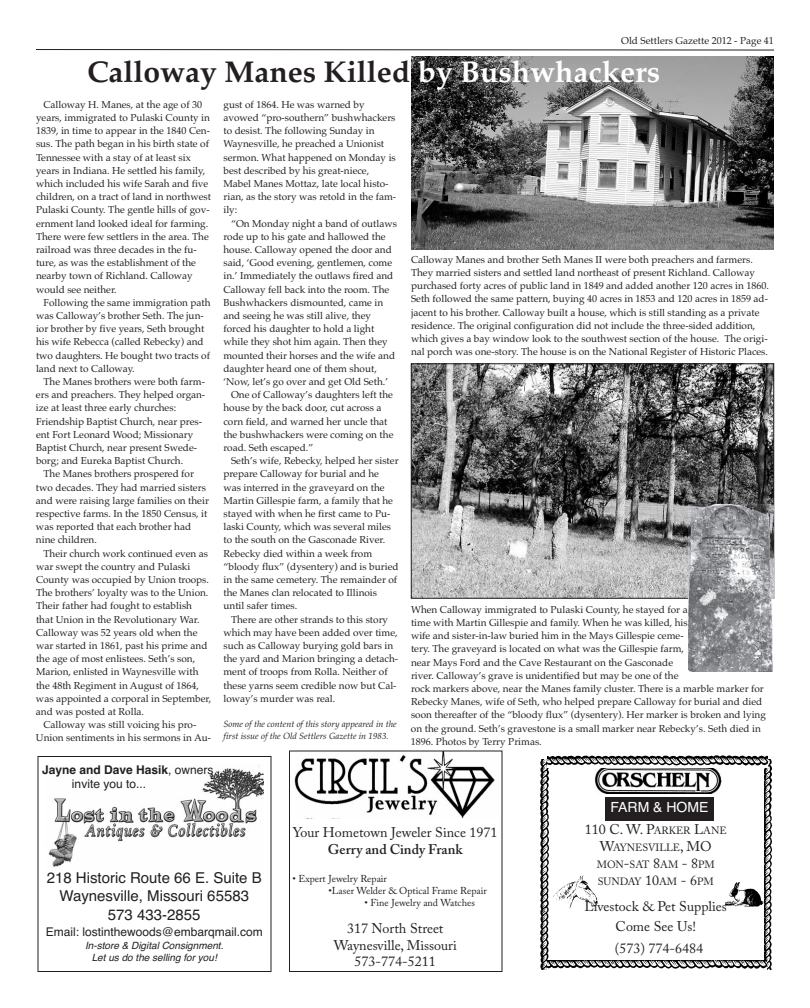
<style>
.page{position:relative;width:810px;height:1008px;background:#fff}
.page>*{position:absolute;margin:0;border:0;box-sizing:border-box;transform-origin:0 0}
.t1{font:700 30px "Palatino";color:#231f20}
.t2{font:15px/18.6px "Helvetica";color:#231f20;text-align:center}
.t3{font:14px/16.8px "Adobe Caslon Pro";color:#231f20;text-align:center}
.t4{font:600 14px "Adobe Caslon Pro";color:#231f20}
.t5{font:14px "Helvetica";color:#fff}
.t6{font:12px/14.4px "Helvetica";color:#231f20}
.t7{font:10.5px/16.8px "Adobe Caslon Pro";color:#231f20}
.t8{font:10px/13.2px "Palatino";color:#231f20}
.t9{font:10px "Adobe Caslon Pro";color:#231f20}
.t10{font:italic 10px/12px "Helvetica";color:#231f20;text-align:center}
.t11{font:italic 9px/11.9px "Palatino";color:#231f20}
.s1{color:#fff}
.s2{font-weight:700}
.s3{font-size:10.5px}
.s4{font-size:14px}
</style>
<div class="page">
<img style="left:411px;top:57px;width:363px;height:193px">
<div style="left:38px;top:756px;width:234px;height:216px;border:1px solid #231f20"></div>
<img style="left:48px;top:766px;width:216px;height:101px">
<img style="left:294px;top:752px;width:201px;height:67px">
<div style="left:289px;top:750px;width:213px;height:222px;border:1px solid #231f20"></div>
<img style="left:595px;top:768px;width:126px;height:26px">
<div style="left:605px;top:797px;width:109px;height:23px;background:#231f20"></div>
<img style="left:553px;top:875px;width:45px;height:33px">
<img style="left:725px;top:883px;width:39px;height:23px">
<img style="left:764px;top:760px;width:9px;height:209px">
<img style="left:540px;top:759px;width:10px;height:211px">
<img style="left:548px;top:960px;width:219px;height:10px">
<img style="left:548px;top:755px;width:220px;height:13px">
<img style="left:413px;top:366px;width:359px;height:231px">
<div style="left:411px;top:364px;width:363px;height:235px;border:1px solid #231f20"></div>
<img style="left:688px;top:599px;width:85px;height:73px">
<img style="left:688px;top:504px;width:87px;height:95px">
<svg style="left:36px;top:49px;width:738px;height:2px"></svg>
<p class="t8" style="left:621px;top:34px;width:154px">Old Settlers Gazette 2012 - Page 41</p>
<h1 class="t1" style="left:87px;top:54px;width:575px">Calloway Manes Killed <span class="s1">by Bushwhackers</span></h1>
<p class="t8" style="left:36px;top:98px;width:177px;text-indent:8px">Calloway H. Manes, at the age of 30 years, immigrated to Pulaski County in 1839, in time to appear in the 1840 Cen&shy;sus. The path began in his birth state of Tennessee with a stay of at least six years in Indiana. He settled his family, which included his wife Sarah and five children, on a tract of land in northwest Pulaski County. The gentle hills of gov&shy;ernment land looked ideal for farming.<br>There were few settlers in the area. The railroad was three decades in the fu&shy;ture, as was the establishment of the nearby town of Richland. Calloway would see neither.</p>
<p class="t8" style="left:36px;top:296px;width:176px;text-indent:8px">Following the same immigration path was Calloway’s brother Seth. The jun&shy;ior brother by five years, Seth brought his wife Rebecca (called Rebecky) and two daughters. He bought two tracts of land next to Calloway.</p>
<p class="t8" style="left:36px;top:375px;width:171px;text-indent:8px">The Manes brothers were both farm&shy;ers and preachers. They helped organ&shy;ize at least three early churches:<br>Friendship Baptist Church, near pres&shy;ent Fort Leonard Wood; Missionary Baptist Church, near present Swede&shy;borg; and Eureka Baptist Church.</p>
<p class="t8" style="left:36px;top:467px;width:174px;text-indent:8px">The Manes brothers prospered for two decades. They had married sisters and were raising large families on their respective farms. In the 1850 Census, it was reported that each brother had nine children.</p>
<p class="t8" style="left:36px;top:547px;width:177px;text-indent:8px">Their church work continued even as war swept the country and Pulaski County was occupied by Union troops.<br>The brothers’ loyalty was to the Union.<br>Their father had fought to establish that Union in the Revolutionary War.<br>Calloway was 52 years old when the war started in 1861, past his prime and the age of most enlistees. Seth’s son, Marion, enlisted in Waynesville with the 48th Regiment in August of 1864, was appointed a corporal in September, and was posted at Rolla.</p>
<p class="t8" style="left:36px;top:718px;width:177px;text-indent:8px">Calloway was still voicing his pro-<br>Union sentiments in his sermons in Au-</p>
<p class="t8" style="left:223px;top:98px;width:174px">gust of 1864. He was warned by avowed “pro-southern” bushwhackers to desist. The following Sunday in<br>Waynesville, he preached a Unionist sermon. What happened on Monday is best described by his great-niece,<br>Mabel Manes Mottaz, late local histo&shy;rian, as the story was retold in the fam&shy;ily:</p>
<p class="t8" style="left:231px;top:216px;width:167px">“On Monday night a band of outlaws</p>
<p class="t8" style="left:224px;top:230px;width:164px">rode up to his gate and hallowed the</p>
<p class="t8" style="left:224px;top:243px;width:170px">house. Calloway opened the door and</p>
<p class="t8" style="left:224px;top:256px;width:170px">said, ‘Good evening, gentlemen, come</p>
<p class="t8" style="left:224px;top:269px;width:171px">in.’ Immediately the outlaws fired and</p>
<p class="t8" style="left:224px;top:282px;width:167px">Calloway fell back into the room. The</p>
<p class="t8" style="left:224px;top:296px;width:161px">Bushwhackers dismounted, came in</p>
<p class="t8" style="left:224px;top:309px;width:149px">and seeing he was still alive, they</p>
<p class="t8" style="left:224px;top:322px;width:152px">forced his daughter to hold a light</p>
<p class="t8" style="left:224px;top:335px;width:166px">while they shot him again. Then they</p>
<p class="t8" style="left:224px;top:348px;width:173px">mounted their horses and the wife and</p>
<p class="t8" style="left:224px;top:362px;width:155px">daughter heard one of them shout,</p>
<p class="t8" style="left:224px;top:375px;width:166px">‘Now, let’s go over and get Old Seth.’</p>
<p class="t8" style="left:231px;top:388px;width:163px">One of Calloway’s daughters left the</p>
<p class="t8" style="left:224px;top:401px;width:159px">house by the back door, cut across a</p>
<p class="t8" style="left:224px;top:414px;width:166px">corn field, and warned her uncle that</p>
<p class="t8" style="left:224px;top:428px;width:172px">the bushwhackers were coming on the</p>
<p class="t8" style="left:224px;top:441px;width:91px">road. Seth escaped.”</p>
<p class="t8" style="left:231px;top:454px;width:169px">Seth’s wife, Rebecky, helped her sister</p>
<p class="t8" style="left:224px;top:467px;width:157px">prepare Calloway for burial and he</p>
<p class="t8" style="left:224px;top:480px;width:163px">was interred in the graveyard on the</p>
<p class="t8" style="left:224px;top:494px;width:171px">Martin Gillespie farm, a family that he</p>
<p class="t8" style="left:224px;top:507px;width:169px">stayed with when he first came to Pu-</p>
<p class="t8" style="left:224px;top:520px;width:169px">laski County, which was several miles</p>
<p class="t8" style="left:224px;top:533px;width:163px">to the south on the Gasconade River.</p>
<p class="t8" style="left:224px;top:547px;width:150px">Rebecky died within a week from</p>
<p class="t8" style="left:224px;top:560px;width:177px">“bloody flux” (dysentery) and is buried</p>
<p class="t8" style="left:224px;top:573px;width:175px">in the same cemetery. The remainder of</p>
<p class="t8" style="left:224px;top:586px;width:155px">the Manes clan relocated to Illinois</p>
<p class="t8" style="left:224px;top:599px;width:75px">until safer times.</p>
<p class="t8" style="left:231px;top:613px;width:159px">There are other strands to this story</p>
<p class="t8" style="left:223px;top:626px;width:176px">which may have been added over time,</p>
<p class="t8" style="left:223px;top:639px;width:171px">such as Calloway burying gold bars in</p>
<p class="t8" style="left:223px;top:652px;width:176px">the yard and Marion bringing a detach-</p>
<p class="t8" style="left:224px;top:665px;width:166px">ment of troops from Rolla. Neither of</p>
<p class="t8" style="left:224px;top:679px;width:175px">these yarns seem credible now but Cal-</p>
<p class="t8" style="left:224px;top:692px;width:113px">loway’s murder was real.</p>
<p class="t11" style="left:224px;top:718px;width:175px">Some of the content of this story appeared in the first issue of the Old Settlers Gazette in 1983.</p>
<p class="t6" style="left:72px;top:763px;width:143px;text-indent:-30px"><span class="s2">Jayne and Dave Hasik</span>, owners invite you to...</p>
<p class="t8" style="left:411px;top:253px;width:359px">Calloway Manes and brother Seth Manes II were both preachers and farmers.<br>They married sisters and settled land northeast of present Richland. Calloway purchased forty acres of public land in 1849 and added another 120 acres in 1860.<br>Seth followed the same pattern, buying 40 acres in 1853 and 120 acres in 1859 ad&shy;jacent to his brother. Calloway built a house, which is still standing as a private residence. The original configuration did not include the three-sided addition, which gives a bay window look to the southwest section of the house. The origi&shy;nal porch was one-story. The house is on the National Register of Historic Places.</p>
<p class="t8" style="left:411px;top:603px;width:357px">When Calloway immigrated to Pulaski County, he stayed for a<br>time with Martin Gillespie and family. When he was killed, his<br>wife and sister-in-law buried him in the Mays Gillespie ceme-<br>tery. The graveyard is located on what was the Gillespie farm,<br>near Mays Ford and the Cave Restaurant on the Gasconade<br>river. Calloway’s grave is unidentified but may be one of the<br>rock markers above, near the Manes family cluster. There is a marble marker for Rebecky Manes, wife of Seth, who helped prepare Calloway for burial and died soon thereafter of the “bloody flux” (dysentery). Her marker is broken and lying on the ground. Seth’s gravestone is a small marker near Rebecky’s. Seth died in 1896. Photos by Terry Primas.</p>
<h3 class="t5" style="left:610px;top:798px;width:100px">FARM &amp; HOME</h3>
<h2 class="t2" style="left:47px;top:869px;width:217px">218 Historic Route 66 E. Suite B<br>Waynesville, Missouri 65583<br>573 433-2855</h2>
<p class="t6" style="left:46px;top:925px;width:218px">Email: lostinthewoods@embarqmail.com</p>
<p class="t10" style="left:85px;top:940px;width:140px">In-store &amp; Digital Consignment.<br>Let us do the selling for you!</p>
<h3 class="t3" style="left:293px;top:825px;width:206px">Your Hometown Jeweler Since 1971</h3>
<h3 class="t4" style="left:328px;top:844px;width:136px">Gerry and Cindy Frank</h3>
<p class="t9" style="left:292px;top:875px;width:96px">• Expert Jewelry Repair</p>
<p class="t9" style="left:328px;top:887px;width:160px">•Laser Welder &amp; Optical Frame Repair</p>
<p class="t9" style="left:364px;top:899px;width:112px">• Fine Jewelry and Watches</p>
<h3 class="t3" style="left:334px;top:921px;width:125px">317 North Street<br>Waynesville, Missouri<br>573-774-5211</h3>
<h3 class="t3" style="left:585px;top:823px;width:143px">110 C. W. P<span class="s3">ARKER</span> L<span class="s3">ANE</span></h3>
<p class="t7" style="left:597px;top:840px;width:120px"><span class="s4">W</span>AYNESVILLE<span class="s4">, MO<br></span>MON<span class="s4">-</span>SAT <span class="s4">8</span>AM <span class="s4">- 8</span>PM<br>SUNDAY <span class="s4">10</span>AM <span class="s4">- 6</span>PM</p>
<h3 class="t3" style="left:585px;top:898px;width:144px;line-height:20px">Livestock &amp; Pet Supplies<br>Come See Us!</h3>
<h3 class="t3" style="left:615px;top:941px;width:90px">(573) 774-6484</h3>
</div>
